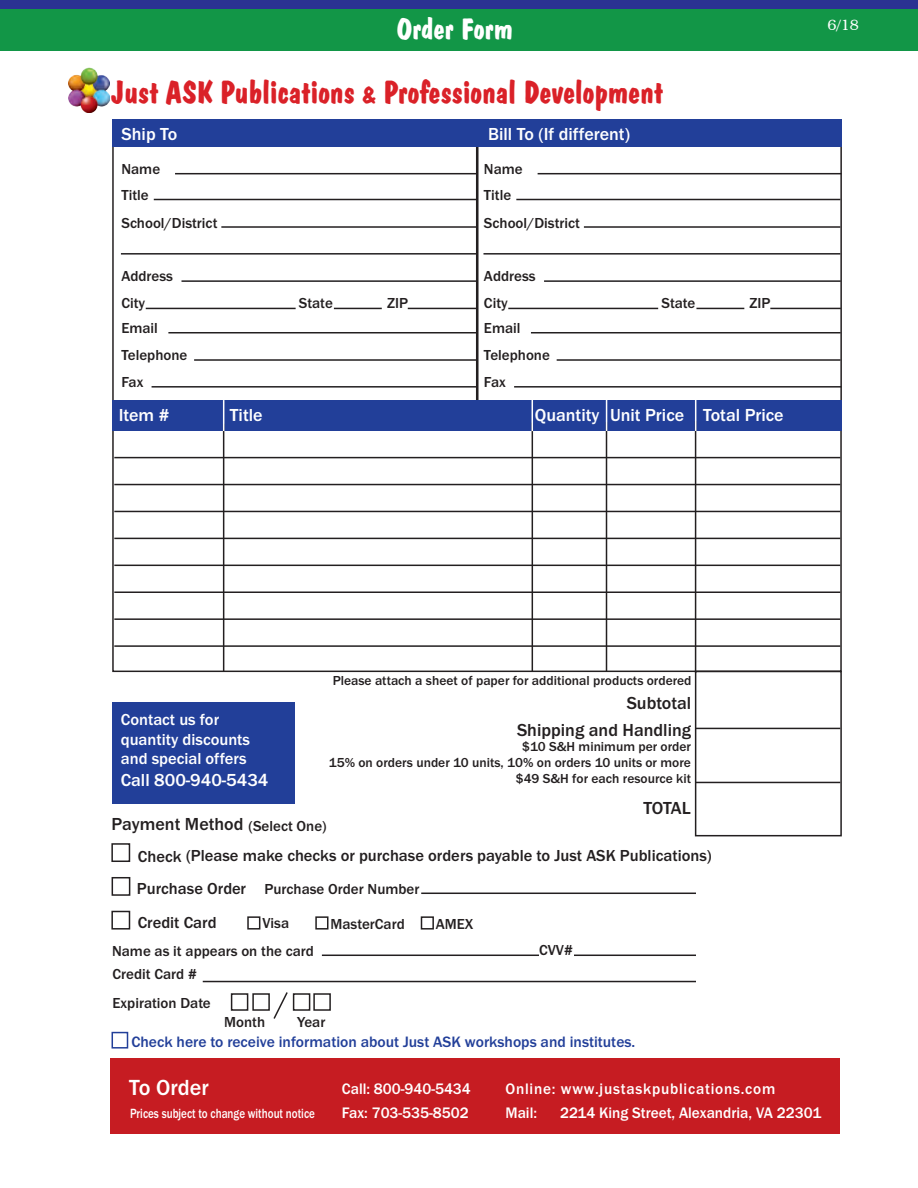
<style>
.page{position:relative;width:918px;height:1188px;background:#fff}
.page>*{position:absolute;margin:0;border:0;box-sizing:border-box;transform-origin:0 0}
.t1{font:32.1px "Dom Bold BT";color:#da2128}
.t2{font:30px "Dom Bold BT";color:#fff}
.t3{font:500 22.65px "Franklin Gothic";color:#fff}
.t4{font:500 18px "Franklin Gothic";color:#fff}
.t5{font:500 18px "Franklin Gothic";color:#231f20}
.t6{font:500 16.5px/32.8px "Franklin Gothic";color:#231f20}
.t7{font:500 16.5px/19.8px "Franklin Gothic";color:#fff}
.t8{font:500 15.75px/24px "Franklin Gothic";color:#fff}
.t9{font:500 15.75px "Franklin Gothic";letter-spacing:.05em;color:#fff}
.t10{font:500 15.6px "Franklin Gothic";color:#223f99}
.t11{font:500 15px/27.3px "Franklin Gothic";color:#231f20}
.t12{font:300 15px "Bookman IT Cby BT";color:#fff}
.t13{font:500 13.8px "Franklin Gothic";color:#fff;scale:.8 1}
.t14{font:500 13.5px/16.2px "Franklin Gothic";color:#231f20;text-align:right}
.s1{font-size:24px}
</style>
<div class="page">
<div style="left:0;top:0;width:918px;height:45px;background:#2b3292"></div>
<div style="left:0;top:9px;width:918px;height:41px;background:#129647"></div>
<div style="left:113px;top:119px;width:729px;height:28px;background:#223f99"></div>
<svg style="left:112px;top:172px;width:730px;height:501px"></svg>
<div style="left:112px;top:400px;width:730px;height:31px;background:#223f99"></div>
<hr style="left:223px;top:424px;width:1px;height:247px;background:#231f20">
<hr style="left:532px;top:423px;width:1px;height:249px;background:#231f20">
<hr style="left:606px;top:422px;width:1px;height:250px;background:#231f20">
<hr style="left:695px;top:421px;width:1px;height:252px;background:#231f20">
<hr style="left:114px;top:457px;width:726px;height:1px;background:#231f20">
<hr style="left:114px;top:484px;width:726px;height:1px;background:#231f20">
<hr style="left:114px;top:511px;width:726px;height:1px;background:#231f20">
<hr style="left:114px;top:538px;width:726px;height:1px;background:#231f20">
<hr style="left:114px;top:565px;width:726px;height:1px;background:#231f20">
<hr style="left:114px;top:591px;width:726px;height:2px;background:#231f20">
<hr style="left:114px;top:618px;width:726px;height:2px;background:#231f20">
<hr style="left:114px;top:645px;width:726px;height:2px;background:#231f20">
<div style="left:695px;top:671px;width:147px;height:165px;border:2px solid #231f20"></div>
<hr style="left:696px;top:728px;width:144px;height:1px;background:#231f20">
<hr style="left:696px;top:782px;width:144px;height:1px;background:#231f20">
<div style="left:112px;top:703px;width:183px;height:101px;background:#223f99"></div>
<svg style="left:111px;top:843px;width:324px;height:87px"></svg>
<hr style="left:421px;top:893px;width:297px;height:1px;background:#231f20">
<hr style="left:322px;top:955px;width:406px;height:1px;background:#231f20">
<hr style="left:203px;top:981px;width:526px;height:1px;background:#231f20">
<svg style="left:230px;top:992px;width:101px;height:27px"></svg>
<div style="left:112px;top:1032px;width:16px;height:17px;border:2px solid #223f99"></div>
<hr style="left:223px;top:400px;width:1px;height:31px;background:#fff">
<hr style="left:606px;top:399px;width:1px;height:32px;background:#fff">
<hr style="left:695px;top:399px;width:1px;height:32px;background:#fff">
<hr style="left:532px;top:399px;width:1px;height:32px;background:#fff">
<hr style="left:221px;top:226px;width:257px;height:2px;background:#231f20">
<hr style="left:538px;top:173px;width:304px;height:1px;background:#231f20">
<hr style="left:516px;top:199px;width:324px;height:1px;background:#231f20">
<hr style="left:483px;top:253px;width:357px;height:2px;background:#231f20">
<hr style="left:508px;top:308px;width:150px;height:1px;background:#231f20">
<hr style="left:544px;top:280px;width:297px;height:2px;background:#231f20">
<hr style="left:531px;top:332px;width:310px;height:1px;background:#231f20">
<hr style="left:514px;top:386px;width:327px;height:2px;background:#231f20">
<hr style="left:557px;top:359px;width:284px;height:2px;background:#231f20">
<hr style="left:696px;top:308px;width:48px;height:1px;background:#231f20">
<hr style="left:770px;top:308px;width:71px;height:1px;background:#231f20">
<hr style="left:584px;top:226px;width:256px;height:2px;background:#231f20">
<div style="left:696px;top:886px;width:56px;height:108px;background:#fff"></div>
<div style="left:539px;top:945px;width:35px;height:17px;background:#fff"></div>
<div style="left:110px;top:1059px;width:729px;height:75px;background:#c61c22"></div>
<img style="left:68px;top:68px;width:41px;height:45px">
<p class="t2" style="left:397px;top:11px;width:118px">Order Form</p>
<p class="t1" style="left:111px;top:73px;width:553px">Just ASK Publications <span class="s1">&amp;</span> Professional Development</p>
<p class="t4" style="left:122px;top:128px;width:57px">Ship To</p>
<p class="t4" style="left:488px;top:128px;width:144px">Bill To (If different)</p>
<p class="t11" style="left:121px;top:157px;width:40px;line-height:25.8px">Name<br>Title</p>
<p class="t11" style="left:121px;top:211px;width:98px">School/District</p>
<p class="t11" style="left:121px;top:264px;width:53px">Address<br>City</p>
<p class="t11" style="left:121px;top:315px;width:67px">Email<br>Telephone<br>Fax</p>
<p class="t11" style="left:299px;top:291px;width:36px">State</p>
<p class="t11" style="left:387px;top:291px;width:22px">ZIP</p>
<p class="t11" style="left:484px;top:157px;width:40px;line-height:25.8px">Name<br>Title</p>
<p class="t11" style="left:484px;top:211px;width:98px">School/District</p>
<p class="t11" style="left:484px;top:264px;width:53px">Address<br>City</p>
<p class="t11" style="left:484px;top:315px;width:67px">Email<br>Telephone<br>Fax</p>
<p class="t11" style="left:662px;top:291px;width:36px">State</p>
<p class="t11" style="left:750px;top:291px;width:22px">ZIP</p>
<p class="t4" style="left:119px;top:408px;width:52px">Item #</p>
<p class="t4" style="left:230px;top:409px;width:34px">Title</p>
<p class="t4" style="left:535px;top:409px;width:250px">Quantity Unit Price Total Price</p>
<p class="t12" style="left:827px;top:16px;width:33px">6/18</p>
<p class="t14" style="left:333px;top:673px;width:360px">Please attach a sheet of paper for additional products ordered</p>
<p class="t5" style="left:627px;top:696px;width:66px">Subtotal</p>
<p class="t14" style="left:329px;top:739px;width:364px">$10 S&amp;H minimum per order<br>15% on orders under 10 units, 10% on orders 10 units or more $49 S&amp;H for each resource kit</p>
<p class="t7" style="left:121px;top:711px;width:131px">Contact us for quantity discounts and special offers</p>
<p class="t4" style="left:121px;top:774px;width:149px">Call 800-940-5434</p>
<p class="t5" style="left:111px;top:818px;width:134px">Payment Method</p>
<p class="t6" style="left:137px;top:840px;width:576px">Check (Please make checks or purchase orders payable to Just ASK Publications)<br>Purchase Order</p>
<p class="t6" style="left:138px;top:908px;width:80px">Credit Card</p>
<p class="t5" style="left:517px;top:724px;width:176px">Shipping and Handling</p>
<p class="t5" style="left:643px;top:801px;width:49px">TOTAL</p>
<p class="t11" style="left:249px;top:813px;width:79px">(Select One)</p>
<p class="t11" style="left:265px;top:876px;width:156px">Purchase Order Number</p>
<p class="t11" style="left:262px;top:911px;width:28px">Visa</p>
<p class="t11" style="left:331px;top:912px;width:76px">MasterCard</p>
<p class="t11" style="left:436px;top:912px;width:39px">AMEX</p>
<p class="t11" style="left:539px;top:938px;width:35px">CVV#</p>
<p class="t11" style="left:112px;top:940px;width:203px;line-height:23.5px">Name as it appears on the card<br>Credit Card #</p>
<p class="t11" style="left:113px;top:991px;width:100px">Expiration Date</p>
<p class="t11" style="left:224px;top:1010px;width:43px">Month</p>
<p class="t11" style="left:297px;top:1009px;width:30px">Year</p>
<p class="t10" style="left:131px;top:1036px;width:506px">Check here to receive information about Just ASK workshops and institutes.</p>
<p class="t3" style="left:129px;top:1080px;width:81px">To Order</p>
<p class="t8" style="left:342px;top:1078px;width:130px">Call: 800-940-5434<br>Fax: 703-535-8502</p>
<p class="t9" style="left:505px;top:1083px;width:271px">Online: www.justaskpublications.com</p>
<p class="t13" style="left:130px;top:1108px;width:233px">Prices subject to change without notice</p>
<p class="t8" style="left:505px;top:1102px;width:33px">Mail:</p>
<p class="t8" style="left:560px;top:1102px;width:263px">2214 King Street, Alexandria, VA 22301</p>
</div>
